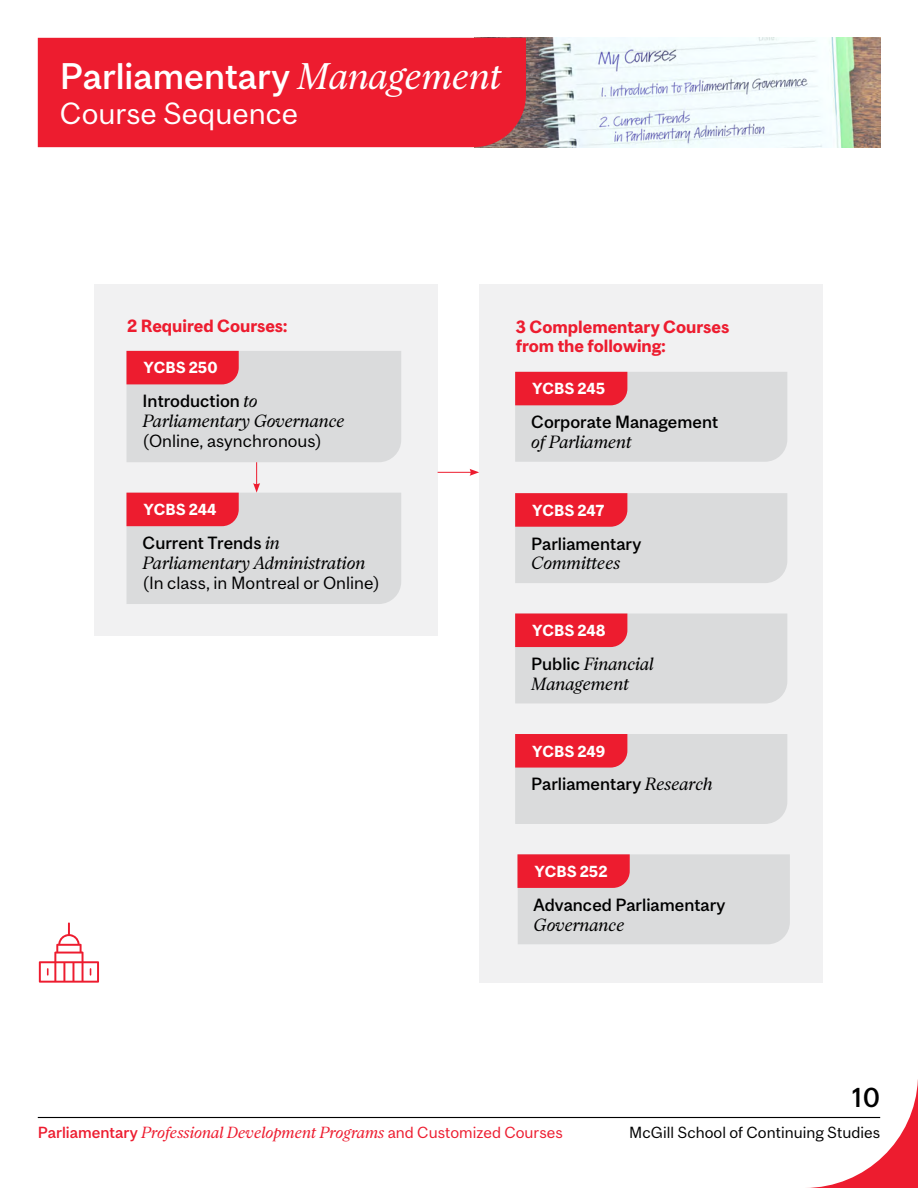
<style>
.page{position:relative;width:918px;height:1188px;background:#fff}
.page>*{position:absolute;margin:0;border:0;box-sizing:border-box;transform-origin:0 0}
.t1{font:500 34.5px "Mc Gill Sans";color:#fff}
.t2{font:28.5px "Mc Gill Sans";color:#fff}
.t3{font:500 25.5px "Mc Gill Sans";color:#000}
.t4{font:italic 16.5px/19.8px "Mc Gill Serif";color:#000}
.t5{font:500 16.5px "Mc Gill Sans";color:#000}
.t6{font:700 16.5px/18.1px "Mc Gill Sans";color:#ed1c2f}
.t7{font:16.5px "Mc Gill Sans";color:#000}
.t8{font:italic 15px "Mc Gill Serif";color:#ed1c2f}
.t9{font:15px "Mc Gill Sans";color:#000}
.t10{font:700 14.85px "Mc Gill Sans";color:#fff}
.s1{font-family:"Mc Gill Serif";font-weight:400;font-style:italic}
.s2{font-family:"Mc Gill Sans";font-weight:500;font-style:normal}
.s3{font-family:"Mc Gill Sans";font-style:normal}
</style>
<div class="page">
<hr style="left:38px;top:1117px;width:842px;height:1px;background:#000">
<svg style="left:804px;top:1079px;width:114px;height:109px"></svg>
<img style="left:526px;top:38px;width:354px;height:109px">
<div style="left:38px;top:38px;width:488px;height:109px;background:#ed1c2f"></div>
<svg style="left:39px;top:922px;width:60px;height:61px"></svg>
<div style="left:94px;top:285px;width:344px;height:351px;background:#f1f1f2"></div>
<div style="left:479px;top:285px;width:343px;height:698px;background:#f1f1f2"></div>
<svg style="left:515px;top:493px;width:272px;height:90px;background:#dcbec1"></svg>
<svg style="left:515px;top:614px;width:272px;height:89px;background:#dcbec1"></svg>
<svg style="left:127px;top:351px;width:274px;height:253px;background:#dec9cc"></svg>
<hr style="left:438px;top:472px;width:34px;height:1px;background:#ed1c2f">
<svg style="left:470px;top:469px;width:9px;height:7px"></svg>
<svg style="left:515px;top:734px;width:272px;height:90px;background:#dcbec1"></svg>
<svg style="left:517px;top:854px;width:273px;height:90px;background:#ddbec2"></svg>
<svg style="left:515px;top:372px;width:272px;height:90px;background:#ddbec2"></svg>
<h1 class="t1" style="left:60px;top:55px;width:443px">Parliamentary <span class="s1">Management</span></h1>
<h2 class="t2" style="left:60px;top:96px;width:240px">Course Sequence</h2>
<p class="t6" style="left:127px;top:317px;width:162px">2 Required Courses:</p>
<p class="t6" style="left:516px;top:318px;width:215px">3 Complementary Courses from the following:</p>
<p class="t10" style="left:144px;top:359px;width:75px">YCBS 250</p>
<p class="t5" style="left:143px;top:391px;width:117px">Introduction <span class="s1">to</span></p>
<p class="t4" style="left:143px;top:411px;width:204px">Parliamentary Governance</p>
<p class="t7" style="left:143px;top:431px;width:181px">(Online, asynchronous)</p>
<p class="t10" style="left:144px;top:501px;width:74px">YCBS 244</p>
<p class="t5" style="left:143px;top:533px;width:139px">Current Trends <span class="s1">in</span></p>
<p class="t4" style="left:143px;top:553px;width:224px">Parliamentary Administration</p>
<p class="t7" style="left:143px;top:572px;width:239px">(In class, in Montreal or Online)</p>
<p class="t10" style="left:533px;top:380px;width:74px">YCBS 245</p>
<p class="t5" style="left:531px;top:412px;width:188px">Corporate Management</p>
<p class="t4" style="left:531px;top:432px;width:102px">of Parliament</p>
<p class="t10" style="left:533px;top:501px;width:73px">YCBS 247</p>
<p class="t5" style="left:531px;top:533px;width:111px">Parliamentary</p>
<p class="t4" style="left:531px;top:553px;width:91px">Committees</p>
<p class="t10" style="left:533px;top:621px;width:75px">YCBS 248</p>
<p class="t4" style="left:531px;top:654px;width:124px"><span class="s2">Public</span> Financial<br>Management</p>
<p class="t10" style="left:533px;top:742px;width:74px">YCBS 249</p>
<p class="t5" style="left:531px;top:774px;width:183px">Parliamentary <span class="s1">Research</span></p>
<p class="t10" style="left:535px;top:862px;width:74px">YCBS 252</p>
<p class="t5" style="left:534px;top:894px;width:193px">Advanced Parliamentary</p>
<p class="t4" style="left:534px;top:914px;width:92px">Governance</p>
<h3 class="t3" style="left:852px;top:1082px;width:30px">10</h3>
<p class="t8" style="left:38px;top:1123px;width:526px"><span class="s2">Parliamentary</span> Professional Development Programs <span class="s3">and Customized Courses</span></p>
<p class="t9" style="left:629px;top:1123px;width:252px">McGill School of Continuing Studies</p>
</div>
